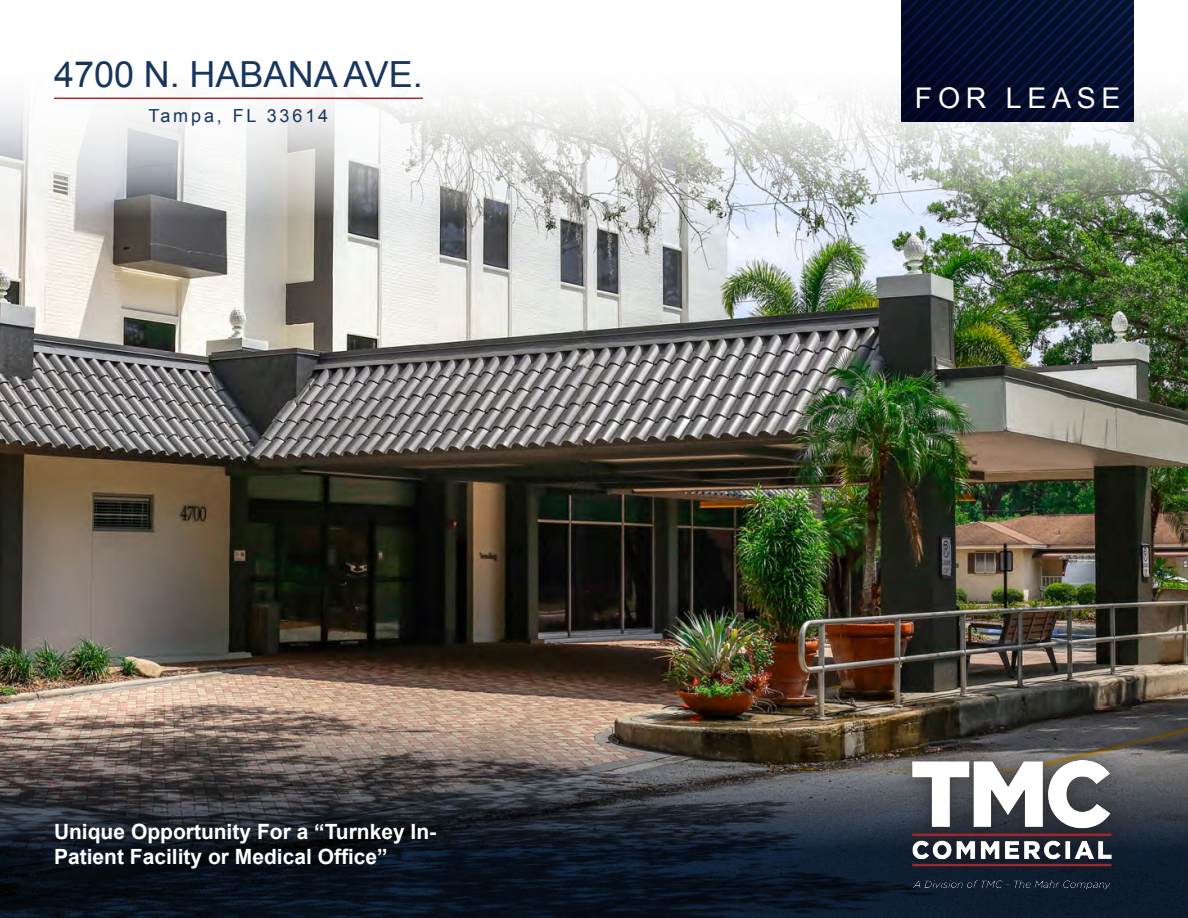
<style>
.page{position:relative;width:1188px;height:918px;background:#fff}
.page>*{position:absolute;margin:0;border:0;box-sizing:border-box;transform-origin:0 0}
.t1{font:36px "Arial";color:#18355e}
.t2{font:28.5px "Arial";letter-spacing:.2em;color:#fff}
.Paragraph_Header{font:700 21px/25.5px "Arial";color:#fff}
.t3{font:18px "Arial";letter-spacing:.16em;color:#18355e}
</style>
<div class="page">
<img style="left:0;top:232px;width:1188px;height:478px">
<img style="left:0;top:710px;width:1188px;height:208px">
<div style="left:890px;top:739px;width:243px;height:170px;background:#231f20;opacity:.75"></div>
<img style="left:901px;top:761px;width:233px;height:131px">
<svg style="left:0;top:0;width:1188px;height:232px"></svg>
<hr style="left:54px;top:98px;width:369px;height:1px;background:#a12a2f">
<svg style="left:902px;top:0;width:233px;height:122px;background:#060f2d"></svg>
<p class="t1" style="left:54px;top:51px;width:370px">4700 N. HABANA AVE.</p>
<p class="t3" style="left:149px;top:104px;width:181px">Tampa, FL 33614</p>
<p class="Paragraph_Header" style="left:54px;top:819px;width:384px">Unique Opportunity For a “Turnkey In-<br>Patient Facility or Medical Office”</p>
<p class="t2" style="left:915px;top:79px;width:207px">FOR LEASE</p>
</div>
